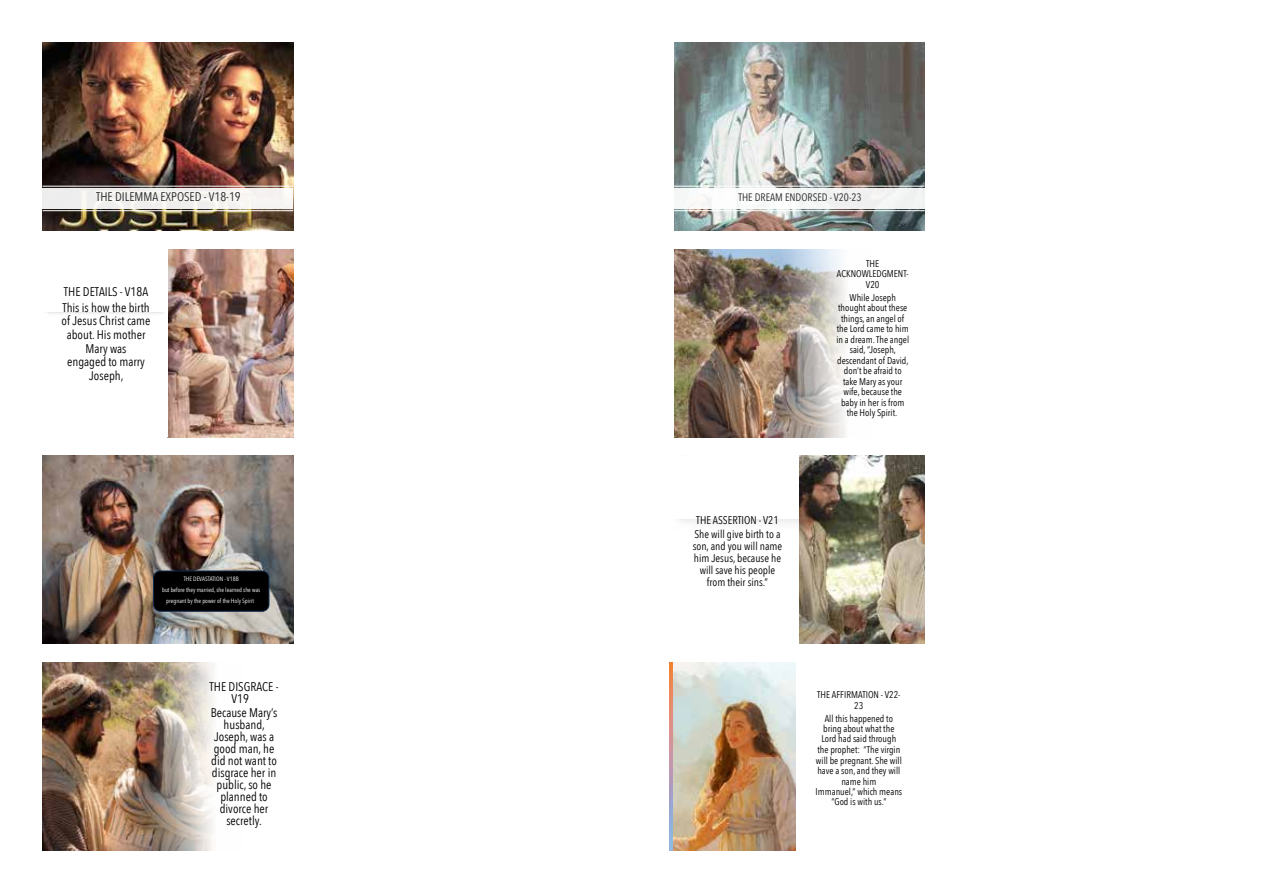
<style>
.page{position:relative;width:1263px;height:893px;background:#fff}
.page>*{position:absolute;margin:0;border:0;box-sizing:border-box;transform-origin:0 0}
.t1{font:12.6px/12px "Avenir Next Condensed";color:#000}
.t2{font:12.6px "Avenir Next Condensed";color:#262626}
.t3{font:11.1px/12px "Avenir Next Condensed";color:#000}
.t4{font:10.8px "Avenir Next Condensed";color:#262626}
.t5{font:9.75px/10.5px "Avenir Next Condensed";color:#000;text-align:center}
.t6{font:6.3px/11.2px "Avenir Next Condensed";color:#fff;text-align:center}
.s1{color:#000}
</style>
<div class="page">
<img style="left:43px;top:43px;width:250px;height:187px">
<div style="left:43px;top:188px;width:250px;height:21px;background:#f2f1ef"></div>
<hr style="left:43px;top:186px;width:250px;height:1px;background:#fff;opacity:.9">
<hr style="left:43px;top:210px;width:250px;height:1px;background:#fff;opacity:.9">
<img style="left:197px;top:249px;width:96px;height:188px">
<img style="left:168px;top:249px;width:29px;height:188px">
<img style="left:47px;top:249px;width:123px;height:68px">
<div style="left:43px;top:249px;width:125px;height:63px;background:#fff"></div>
<img style="left:43px;top:456px;width:250px;height:188px">
<div style="left:153px;top:571px;width:116px;height:40px;background:#000;border-radius:7px"></div>
<div style="left:153px;top:571px;width:116px;height:40px;border:1px solid #172c51;border-radius:7px"></div>
<img style="left:43px;top:662px;width:105px;height:188px">
<img style="left:148px;top:662px;width:66px;height:188px">
<img style="left:674px;top:43px;width:251px;height:187px">
<div style="left:674px;top:188px;width:251px;height:21px;background:#f5f7f7"></div>
<hr style="left:674px;top:186px;width:251px;height:1px;background:#fff;opacity:.9">
<hr style="left:674px;top:210px;width:251px;height:1px;background:#fff;opacity:.9">
<img style="left:674px;top:249px;width:105px;height:188px">
<img style="left:779px;top:249px;width:67px;height:188px">
<img style="left:799px;top:456px;width:126px;height:188px">
<img style="left:672px;top:662px;width:123px;height:188px">
<svg style="left:670px;top:662px;width:2px;height:114px"></svg>
<p class="t2" style="left:96px;top:186px;width:146px">THE DILEMMA EXPOSED - V18-19</p>
<p class="t1" style="left:63px;top:283px;width:89px;line-height:15.6px">THE DETAILS - V18A<br>This is how the birth</p>
<p class="t1" style="left:62px;top:314px;width:90px;line-height:13.6px;text-align:center">of Jesus Christ came about. His mother<br>Mary was<br>engaged to marry<br>Joseph,</p>
<p class="t6" style="left:162px;top:572px;width:100px">THE DEVASTATION - V18B<br>but before they married, she learned she was pregnant by the power of the Holy Spirit<span class="s1">.</span></p>
<p class="t1" style="left:232px;top:680px;width:49px;text-indent:-22px">THE DISGRACE -<br>V19</p>
<p class="t1" style="left:211px;top:706px;width:68px;text-align:center">Because Mary’s husband,<br>Joseph, was a good man, he did not want to disgrace her in public, so he planned to divorce her secretly.</p>
<p class="t4" style="left:738px;top:188px;width:125px">THE DREAM ENDORSED - V20-23</p>
<p class="t3" style="left:694px;top:512px;width:88px;line-height:14.2px">THE ASSERTION - V21<br>She will give birth to a</p>
<p class="t3" style="left:693px;top:539px;width:91px;text-align:center">son, and you will name him Jesus, because he will save his people from their sins.”</p>
<p class="t5" style="left:837px;top:258px;width:73px">THE<br>ACKNOWLEDGMENT-<br>V20</p>
<p class="t5" style="left:836px;top:292px;width:74px">While Joseph thought about these things, an angel of the Lord came to him in a dream. The angel said, “Joseph, descendant of David, don’t be afraid to take Mary as your wife, because the baby in her is from the Holy Spirit.</p>
<p class="t5" style="left:817px;top:689px;width:85px">THE AFFIRMATION - V22-<br>23</p>
<p class="t5" style="left:815px;top:712px;width:88px">All this happened to bring about what the<br>Lord had said through the prophet: “The virgin will be pregnant. She will have a son, and they will name him<br>Immanuel,” which means “God is with us.”</p>
</div>
